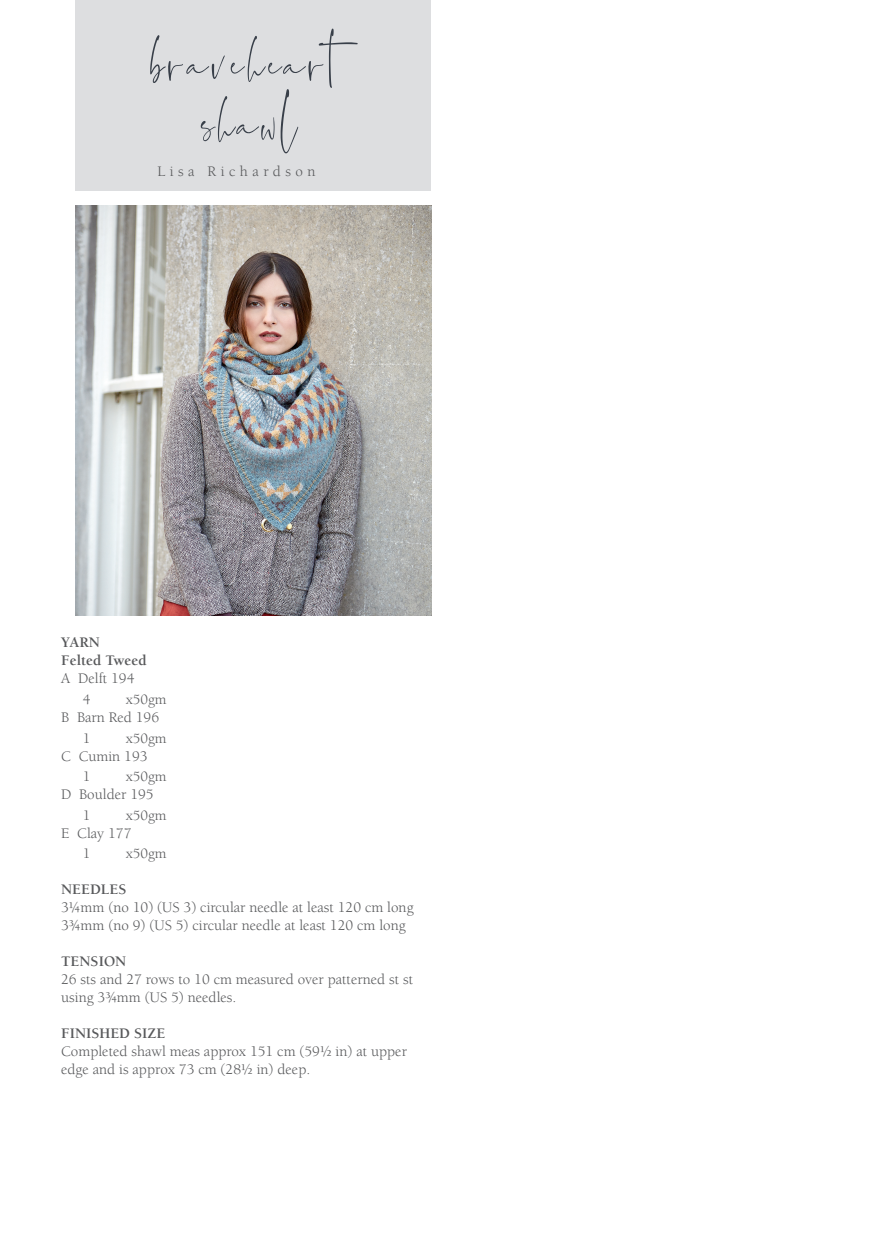
<style>
.page{position:relative;width:887px;height:1257px;background:#fff}
.page>*{position:absolute;margin:0;border:0;box-sizing:border-box;transform-origin:0 0}
.t1{font:61.35px/60.2px "Santorini";letter-spacing:.07em;color:#383f49;text-align:center;scale:.84 1}
.t2{font:15px/18px "Berkeley Std";color:#57585a}
.t3{font:700 15px/18px "Berkeley Std";color:#57585a}
.t4{font:15px "Berkeley Std";letter-spacing:.3em;color:#57585a}
.t5{font:14.7px "Berkeley Std";color:#57585a}
</style>
<div class="page">
<div style="left:76px;top:0;width:355px;height:191px;background:#dddee0"></div>
<img style="left:76px;top:205px;width:355px;height:411px">
<h1 class="t1" style="left:150px;top:32px;width:227px">braveheart shawl</h1>
<p class="t4" style="left:158px;top:163px;width:159px">Lisa Richardson</p>
<p class="t3" style="left:61px;top:634px;width:87px">YARN<br>Felted Tweed</p>
<p class="t2" style="left:61px;top:670px;width:75px">A Delft 194</p>
<p class="t5" style="left:83px;top:691px;width:9px">4</p>
<p class="t5" style="left:126px;top:691px;width:42px">x50gm</p>
<p class="t2" style="left:61px;top:708px;width:99px">B Barn Red 196</p>
<p class="t5" style="left:83px;top:730px;width:9px">1</p>
<p class="t5" style="left:126px;top:730px;width:42px">x50gm</p>
<p class="t2" style="left:61px;top:747px;width:88px">C Cumin 193</p>
<p class="t5" style="left:83px;top:769px;width:9px">1</p>
<p class="t5" style="left:126px;top:769px;width:42px">x50gm</p>
<p class="t2" style="left:61px;top:786px;width:94px">D Boulder 195</p>
<p class="t5" style="left:83px;top:807px;width:9px">1</p>
<p class="t5" style="left:126px;top:807px;width:42px">x50gm</p>
<p class="t2" style="left:61px;top:824px;width:72px">E Clay 177</p>
<p class="t5" style="left:83px;top:846px;width:9px">1</p>
<p class="t5" style="left:126px;top:846px;width:42px">x50gm</p>
<p class="t3" style="left:61px;top:881px;width:67px">NEEDLES</p>
<p class="t2" style="left:61px;top:899px;width:354px">3¼mm (no 10) (US 3) circular needle at least 120 cm long<br>3¾mm (no 9) (US 5) circular needle at least 120 cm long</p>
<p class="t3" style="left:61px;top:953px;width:67px">TENSION</p>
<p class="t2" style="left:61px;top:971px;width:353px">26 sts and 27 rows to 10 cm measured over patterned st st using 3¾mm (US 5) needles.</p>
<p class="t3" style="left:61px;top:1025px;width:106px">FINISHED SIZE</p>
<p class="t2" style="left:61px;top:1043px;width:347px">Completed shawl meas approx 151 cm (59½ in) at upper edge and is approx 73 cm (28½ in) deep.</p>
</div>
